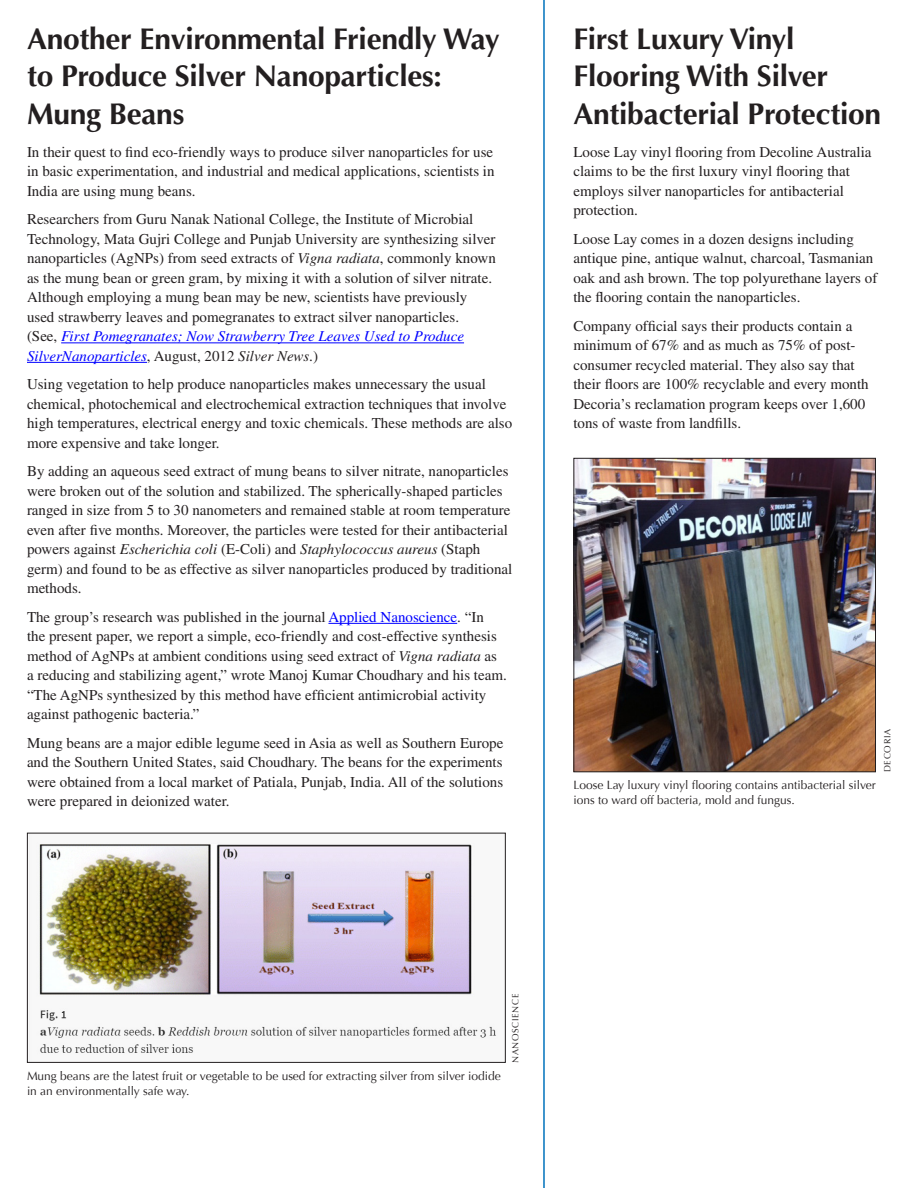
<style>
.page{position:relative;width:918px;height:1188px;background:#fff}
.page>*{position:absolute;margin:0;border:0;box-sizing:border-box;transform-origin:0 0}
.Heads{font:700 30px/37.5px "Optima";letter-spacing:-.01em;color:#231f20}
.Body_Copy{font:15px/19.5px "Times";color:#231f20}
.Captions{font:12px/15px "Optima";color:#231f20}
.Courtesy{font:9px "Optima";letter-spacing:.075em;color:#231f20}
.s1{font-style:italic}
.s2{font-style:italic;color:#00f}
.s3{color:#00f}
</style>
<div class="page">
<hr style="left:543px;top:0;width:2px;height:1188px;background:#0072bc">
<hr style="left:61px;top:342px;width:403px;height:1px;background:#00f">
<hr style="left:27px;top:362px;width:120px;height:1px;background:#00f">
<hr style="left:328px;top:623px;width:129px;height:1px;background:#00f">
<img style="left:29px;top:835px;width:468px;height:226px">
<div style="left:27px;top:833px;width:479px;height:230px;border:1px solid #231f20"></div>
<img style="left:575px;top:460px;width:299px;height:310px">
<div style="left:573px;top:458px;width:303px;height:314px;border:1px solid #231f20"></div>
<p class="Heads" style="left:27px;top:20px;width:474px">Another Environmental Friendly Way to Produce Silver Nanoparticles:<br>Mung Beans</p>
<p class="Body_Copy" style="left:27px;top:142px;width:469px;text-align:justify">In their quest to find eco-friendly ways to produce silver nanoparticles for use in basic experimentation, and industrial and medical applications, scientists in India are using mung beans.</p>
<p class="Body_Copy" style="left:27px;top:210px;width:470px">Researchers from Guru Nanak National College, the Institute of Microbial Technology, Mata Gujri College and Punjab University are synthesizing silver nanoparticles (AgNPs) from seed extracts of <span class="s1">Vigna radiata</span>, commonly known as the mung bean or green gram, by mixing it with a solution of silver nitrate.<br>Although employing a mung bean may be new, scientists have previously used strawberry leaves and pomegranates to extract silver nanoparticles.<br>(See, <span class="s2">First Pomegranates; Now Strawberry Tree Leaves Used to Produce SilverNanoparticles</span>, August, 2012 <span class="s1">Silver News</span>.)</p>
<p class="Body_Copy" style="left:27px;top:375px;width:487px">Using vegetation to help produce nanoparticles makes unnecessary the usual chemical, photochemical and electrochemical extraction techniques that involve high temperatures, electrical energy and toxic chemicals. These methods are also more expensive and take longer.</p>
<p class="Body_Copy" style="left:27px;top:462px;width:487px">By adding an aqueous seed extract of mung beans to silver nitrate, nanoparticles were broken out of the solution and stabilized. The spherically-shaped particles ranged in size from 5 to 30 nanometers and remained stable at room temperature even after five months. Moreover, the particles were tested for their antibacterial powers against <span class="s1">Escherichia coli</span> (E-Coli) and <span class="s1">Staphylococcus aureus</span> (Staph germ) and found to be as effective as silver nanoparticles produced by traditional methods.</p>
<p class="Body_Copy" style="left:27px;top:607px;width:481px">The group’s research was published in the journal <span class="s3">Applied Nanoscience</span>. “In<br>the present paper, we report a simple, eco-friendly and cost-effective synthesis method of AgNPs at ambient conditions using seed extract of <span class="s1">Vigna radiata</span> as a reducing and stabilizing agent,” wrote Manoj Kumar Choudhary and his team. “The AgNPs synthesized by this method have efficient antimicrobial activity against pathogenic bacteria.”</p>
<p class="Body_Copy" style="left:27px;top:733px;width:478px;text-align:justify">Mung beans are a major edible legume seed in Asia as well as Southern Europe and the Southern United States, said Choudhary. The beans for the experiments were obtained from a local market of Patiala, Punjab, India. All of the solutions were prepared in deionized water.</p>
<p class="Heads" style="left:573px;top:20px;width:309px">First Luxury Vinyl<br>Flooring With Silver<br>Antibacterial Protection</p>
<p class="Body_Copy" style="left:573px;top:142px;width:300px">Loose Lay vinyl flooring from Decoline Australia claims to be the first luxury vinyl flooring that employs silver nanoparticles for antibacterial protection.</p>
<p class="Body_Copy" style="left:573px;top:229px;width:305px">Loose Lay comes in a dozen designs including antique pine, antique walnut, charcoal, Tasmanian oak and ash brown. The top polyurethane layers of the flooring contain the nanoparticles.</p>
<p class="Body_Copy" style="left:573px;top:316px;width:297px">Company official says their products contain a minimum of 67% and as much as 75% of post&shy;consumer recycled material. They also say that their floors are 100% recyclable and every month Decoria’s reclamation program keeps over 1,600 tons of waste from landfills.</p>
<p class="Captions" style="left:573px;top:777px;width:304px">Loose Lay luxury vinyl flooring contains antibacterial silver ions to ward off bacteria, mold and fungus.</p>
<p class="Courtesy" style="left:882px;top:772px;width:45px;rotate:-90deg">DECORIA</p>
<p class="Captions" style="left:27px;top:1069px;width:475px">Mung beans are the latest fruit or vegetable to be used for extracting silver from silver iodide in an environmentally safe way.</p>
<p class="Courtesy" style="left:510px;top:1063px;width:71px;rotate:-90deg">NANOSCIENCE</p>
</div>
